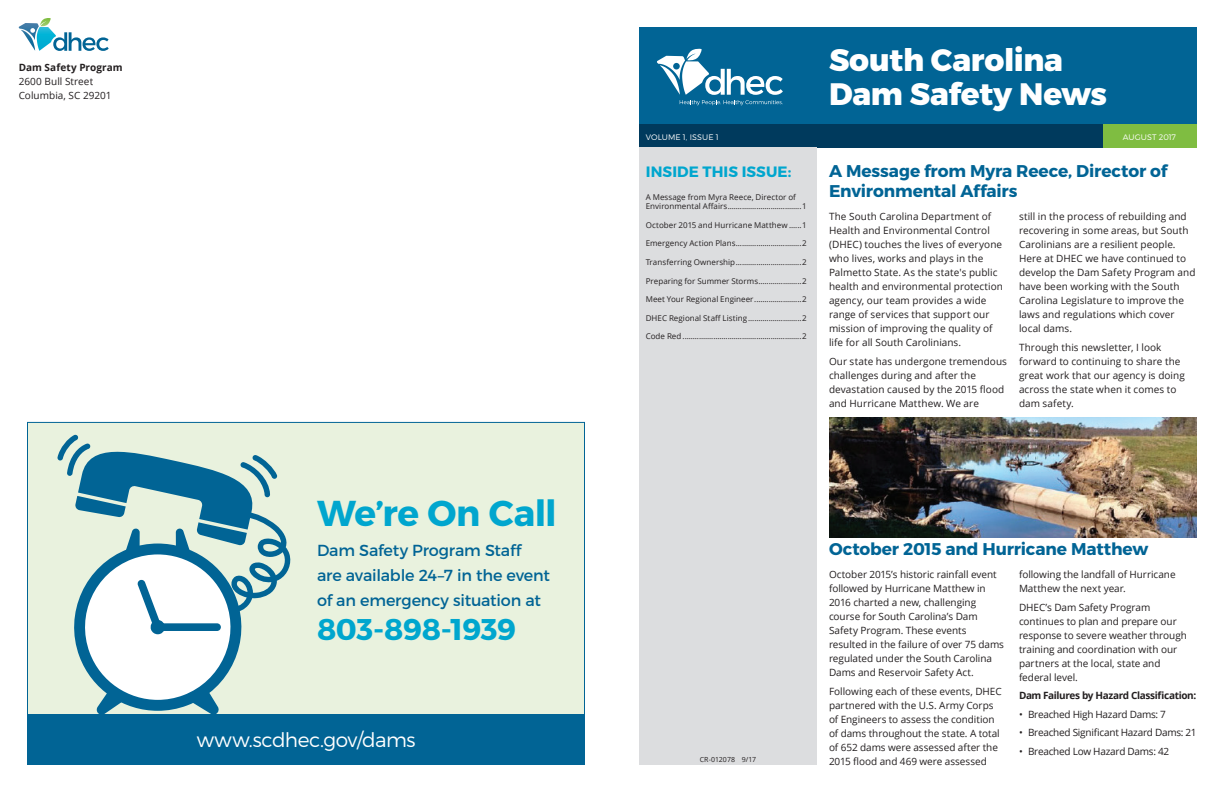
<style>
.page{position:relative;width:1224px;height:792px;background:#fff}
.page>*{position:absolute;margin:0;border:0;box-sizing:border-box;transform-origin:0 0}
.t1{font:700 36px "Montserrat";letter-spacing:-.015em;color:#00a6ce}
.t2{font:800 31px/34px "Montserrat";letter-spacing:-.01em;color:#fff}
.t3{font:700 30px "Montserrat";letter-spacing:-.015em;color:#00a6ce}
.t4{font:300 20px "Montserrat";letter-spacing:-.015em;color:#fff}
.t5{font:700 17px/20.4px "Montserrat";letter-spacing:-.01em;color:#016495}
.t6{font:16px/25px "Montserrat";letter-spacing:-.015em;color:#016495}
.t7{font:700 15px "Montserrat";letter-spacing:.005em;color:#00a6ce}
.t8{font:10px/14px "Open Sans";color:#231f20}
.t9{font:10px "Open Sans";letter-spacing:-.025em;color:#231f20}
.t10{font:700 10px "Open Sans";letter-spacing:-.03em;color:#231f20}
.t11{font:700 10px "Open Sans";letter-spacing:.005em;color:#231f20}
.t12{font:8px/9.6px "Open Sans";letter-spacing:.005em;color:#231f20}
.t13{font:300 8px "Montserrat";letter-spacing:.01em;color:#fff}
.t14{font:7px "Open Sans";letter-spacing:.005em;color:#231f20}
</style>
<div class="page">
<div style="left:639px;top:27px;width:558px;height:98px;background:#016495"></div>
<div style="left:639px;top:125px;width:465px;height:23px;background:#003a5d"></div>
<div style="left:1104px;top:125px;width:93px;height:23px;background:#7fbd41"></div>
<div style="left:639px;top:148px;width:178px;height:617px;background:#dcdddf"></div>
<svg style="left:657px;top:49px;width:126px;height:56px"></svg>
<img style="left:829px;top:417px;width:368px;height:120px">
<div style="left:27px;top:422px;width:558px;height:343px;background:#e9f2de;border:1px solid #016495"></div>
<div style="left:27px;top:714px;width:558px;height:51px;background:#016495"></div>
<svg style="left:19px;top:18px;width:90px;height:33px"></svg>
<svg style="left:57px;top:434px;width:234px;height:280px"></svg>
<p class="t11" style="left:19px;top:60px;width:105px">Dam Safety Program</p>
<p class="t8" style="left:19px;top:74px;width:94px">2600 Bull Street<br>Columbia, SC 29201</p>
<h1 class="t1" style="left:317px;top:491px;width:241px">We’re On Call</h1>
<h3 class="t6" style="left:317px;top:538px;width:234px">Dam Safety Program Staff are available 24–7 in the event of an emergency situation at</h3>
<h3 class="t3" style="left:317px;top:611px;width:201px">803-898-1939</h3>
<h3 class="t4" style="left:197px;top:727px;width:220px">www.scdhec.gov/dams</h3>
<h2 class="t2" style="left:829px;top:44px;width:280px">South Carolina<br>Dam Safety News</h2>
<p class="t13" style="left:646px;top:132px;width:74px">VOLUME 1, ISSUE 1</p>
<p class="t13" style="left:1123px;top:132px;width:55px">AUGUST 2017</p>
<h3 class="t7" style="left:646px;top:162px;width:147px">INSIDE THIS ISSUE:</h3>
<p class="t12" style="left:646px;top:192px;width:162px">A Message from Myra Reece, Director of<br>Environmental Affairs....................................1</p>
<p class="t12" style="left:646px;top:220px;width:162px">October 2015 and Hurricane Matthew ......1</p>
<p class="t12" style="left:646px;top:239px;width:162px">Emergency Action Plans................................2</p>
<p class="t12" style="left:646px;top:257px;width:162px">Transferring Ownership................................2</p>
<p class="t12" style="left:646px;top:276px;width:162px">Preparing for Summer Storms.....................2</p>
<p class="t12" style="left:646px;top:294px;width:162px">Meet Your Regional Engineer.......................2</p>
<p class="t12" style="left:646px;top:313px;width:162px">DHEC Regional Staff Listing..........................2</p>
<p class="t12" style="left:646px;top:332px;width:162px">Code Red ..........................................................2</p>
<h3 class="t5" style="left:829px;top:161px;width:340px">A Message from Myra Reece, Director of<br>Environmental Affairs</h3>
<p class="t8" style="left:829px;top:209px;width:176px">The South Carolina Department of Health and Environmental Control (DHEC) touches the lives of everyone who lives, works and plays in the Palmetto State. As the state's public health and environmental protection agency, our team provides a wide range of services that support our mission of improving the quality of life for all South Carolinians.</p>
<p class="t8" style="left:829px;top:354px;width:179px">Our state has undergone tremendous challenges during and after the devastation caused by the 2015 flood and Hurricane Matthew. We are</p>
<p class="t8" style="left:1019px;top:209px;width:178px">still in the process of rebuilding and recovering in some areas, but South<br>Carolinians are a resilient people.<br>Here at DHEC we have continued to develop the Dam Safety Program and have been working with the South<br>Carolina Legislature to improve the laws and regulations which cover local dams.</p>
<p class="t8" style="left:1019px;top:340px;width:167px">Through this newsletter, I look forward to continuing to share the great work that our agency is doing across the state when it comes to dam safety.</p>
<p class="t14" style="left:700px;top:755px;width:58px">CR-012078 9/17</p>
<h3 class="t5" style="left:829px;top:539px;width:321px">October 2015 and Hurricane Matthew</h3>
<p class="t8" style="left:829px;top:567px;width:177px">October 2015’s historic rainfall event followed by Hurricane Matthew in 2016 charted a new, challenging course for South Carolina’s Dam Safety Program. These events resulted in the failure of over 75 dams regulated under the South Carolina Dams and Reservoir Safety Act.</p>
<p class="t8" style="left:829px;top:684px;width:174px">Following each of these events, DHEC partnered with the U.S. Army Corps of Engineers to assess the condition of dams throughout the state. A total of 652 dams were assessed after the 2015 flood and 469 were assessed</p>
<p class="t8" style="left:1019px;top:567px;width:158px">following the landfall of Hurricane<br>Matthew the next year.</p>
<p class="t8" style="left:1019px;top:600px;width:169px">DHEC’s Dam Safety Program continues to plan and prepare our response to severe weather through training and coordination with our partners at the local, state and federal level.</p>
<p class="t10" style="left:1019px;top:689px;width:179px">Dam Failures by Hazard Classification:</p>
<p class="t9" style="left:1019px;top:707px;width:149px">• Breached High Hazard Dams: 7</p>
<p class="t9" style="left:1019px;top:726px;width:179px">• Breached Significant Hazard Dams: 21</p>
<p class="t9" style="left:1019px;top:744px;width:152px">• Breached Low Hazard Dams: 42</p>
</div>
